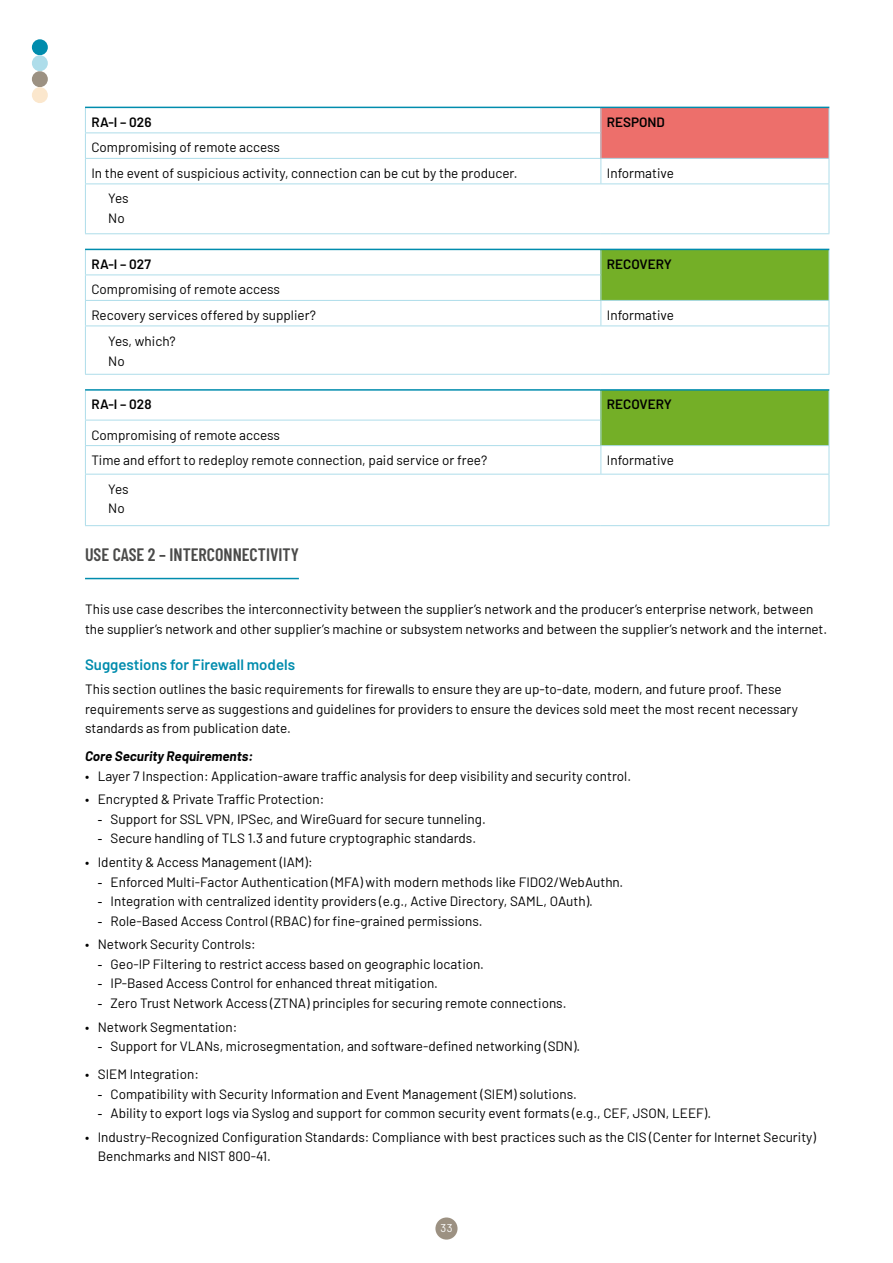
<style>
.page{position:relative;width:893px;height:1263px;background:#fff}
.page>*{position:absolute;margin:0;border:0;box-sizing:border-box;transform-origin:0 0}
.T2{font:600 18px "Barlow Condensed";color:#4a4a49}
.T3{font:600 15px "Barlow";color:#008cad}
.Parag{font:13.5px/19.5px "Barlow";color:#000}
.Parag-2{font:600 13.5px "Barlow";color:#000}
.T4{font:italic 700 13.5px "Barlow";color:#000}
.t1{font:11.25px "Barlow";color:#fff}
.s1{font-family:"Arial"}
</style>
<div class="page">
<div style="left:435px;top:1217px;width:23px;height:22px;background:#9c9182;border-radius:50%"></div>
<div style="left:32px;top:39px;width:16px;height:16px;background:#008cad;border-radius:50%"></div>
<div style="left:32px;top:71px;width:16px;height:16px;background:#9c9182;border-radius:50%"></div>
<div style="left:32px;top:55px;width:16px;height:16px;background:#aeddea;border-radius:50%"></div>
<div style="left:32px;top:87px;width:16px;height:16px;background:#fbe7cd;border-radius:50%"></div>
<hr style="left:85px;top:578px;width:214px;height:1px;background:#008cad">
<div style="left:601px;top:107px;width:228px;height:51px;background:#ed6f6b"></div>
<hr style="left:85px;top:132px;width:516px;height:1px;background:#aeddea">
<hr style="left:601px;top:158px;width:228px;height:1px;background:#aeddea">
<hr style="left:85px;top:158px;width:516px;height:1px;background:#aeddea">
<svg style="left:85px;top:108px;width:1px;height:75px"></svg>
<svg style="left:600px;top:108px;width:1px;height:75px"></svg>
<svg style="left:829px;top:108px;width:1px;height:75px"></svg>
<hr style="left:85px;top:183px;width:516px;height:1px;background:#aeddea">
<hr style="left:85px;top:184px;width:1px;height:49px;background:#aeddea">
<hr style="left:601px;top:183px;width:228px;height:1px;background:#aeddea">
<hr style="left:829px;top:184px;width:1px;height:49px;background:#aeddea">
<hr style="left:85px;top:233px;width:516px;height:1px;background:#aeddea">
<hr style="left:601px;top:233px;width:228px;height:1px;background:#aeddea">
<hr style="left:601px;top:107px;width:228px;height:1px;background:#008cad">
<hr style="left:85px;top:107px;width:516px;height:1px;background:#008cad">
<div style="left:601px;top:249px;width:228px;height:51px;background:#74af27"></div>
<hr style="left:85px;top:275px;width:516px;height:1px;background:#aeddea">
<hr style="left:85px;top:300px;width:516px;height:1px;background:#aeddea">
<svg style="left:85px;top:250px;width:1px;height:76px"></svg>
<hr style="left:601px;top:300px;width:228px;height:1px;background:#aeddea">
<svg style="left:600px;top:250px;width:1px;height:76px"></svg>
<svg style="left:829px;top:250px;width:1px;height:76px"></svg>
<hr style="left:85px;top:326px;width:516px;height:1px;background:#aeddea">
<hr style="left:85px;top:326px;width:1px;height:48px;background:#aeddea">
<hr style="left:601px;top:326px;width:228px;height:1px;background:#aeddea">
<hr style="left:829px;top:326px;width:1px;height:48px;background:#aeddea">
<hr style="left:85px;top:374px;width:516px;height:1px;background:#aeddea">
<hr style="left:601px;top:374px;width:228px;height:1px;background:#aeddea">
<hr style="left:85px;top:249px;width:516px;height:1px;background:#008cad">
<hr style="left:601px;top:249px;width:228px;height:1px;background:#008cad">
<div style="left:601px;top:390px;width:228px;height:56px;background:#74af27"></div>
<hr style="left:85px;top:420px;width:516px;height:1px;background:#aeddea">
<hr style="left:85px;top:445px;width:516px;height:1px;background:#aeddea">
<svg style="left:85px;top:391px;width:1px;height:83px"></svg>
<hr style="left:601px;top:445px;width:228px;height:1px;background:#aeddea">
<svg style="left:600px;top:391px;width:1px;height:83px"></svg>
<svg style="left:829px;top:391px;width:1px;height:83px"></svg>
<hr style="left:85px;top:474px;width:516px;height:1px;background:#aeddea">
<hr style="left:85px;top:474px;width:1px;height:51px;background:#aeddea">
<hr style="left:601px;top:474px;width:228px;height:1px;background:#aeddea">
<hr style="left:829px;top:474px;width:1px;height:51px;background:#aeddea">
<hr style="left:85px;top:525px;width:516px;height:1px;background:#aeddea">
<hr style="left:601px;top:525px;width:228px;height:1px;background:#aeddea">
<hr style="left:85px;top:389px;width:516px;height:2px;background:#008cad">
<hr style="left:601px;top:389px;width:228px;height:2px;background:#008cad">
<p class="Parag-2" style="left:91px;top:112px;width:62px">RA-I – 026</p>
<p class="Parag-2" style="left:607px;top:112px;width:59px">RESPOND</p>
<p class="Parag" style="left:91px;top:137px;width:190px">Compromising of remote access</p>
<p class="Parag" style="left:91px;top:162px;width:428px">In the event of suspicious activity, connection can be cut by the producer.</p>
<p class="Parag" style="left:607px;top:162px;width:68px">Informative</p>
<p class="Parag" style="left:108px;top:188px;width:22px">Yes</p>
<p class="Parag" style="left:108px;top:207px;width:18px">No</p>
<p class="Parag-2" style="left:91px;top:254px;width:61px">RA-I – 027</p>
<p class="Parag-2" style="left:607px;top:254px;width:66px">RECOVERY</p>
<p class="Parag" style="left:91px;top:279px;width:190px">Compromising of remote access</p>
<p class="Parag" style="left:91px;top:304px;width:226px">Recovery services offered by supplier?</p>
<p class="Parag" style="left:607px;top:304px;width:68px">Informative</p>
<p class="Parag" style="left:108px;top:330px;width:69px">Yes, which?</p>
<p class="Parag" style="left:108px;top:350px;width:18px">No</p>
<p class="Parag-2" style="left:91px;top:395px;width:62px">RA-I – 028</p>
<p class="Parag-2" style="left:607px;top:395px;width:66px">RECOVERY</p>
<p class="Parag" style="left:91px;top:424px;width:190px">Compromising of remote access</p>
<p class="Parag" style="left:91px;top:449px;width:397px">Time and effort to redeploy remote connection, paid service or free?</p>
<p class="Parag" style="left:607px;top:449px;width:68px">Informative</p>
<p class="Parag" style="left:108px;top:478px;width:22px">Yes</p>
<p class="Parag" style="left:108px;top:497px;width:18px">No</p>
<p class="T2" style="left:85px;top:541px;width:215px">USE CASE 2 – INTERCONNECTIVITY</p>
<p class="Parag" style="left:85px;top:599px;width:744px">This use case describes the interconnectivity between the supplier’s network and the producer’s enterprise network, between the supplier’s network and other supplier’s machine or subsystem networks and between the supplier’s network and the internet.</p>
<p class="T3" style="left:85px;top:654px;width:212px">Suggestions for Firewall models</p>
<p class="Parag" style="left:85px;top:678px;width:715px">This section outlines the basic requirements for firewalls to ensure they are up-to-date, modern, and future proof. These requirements serve as suggestions and guidelines for providers to ensure the devices sold meet the most recent necessary standards as from publication date.</p>
<p class="T4" style="left:85px;top:746px;width:170px">Core Security Requirements:</p>
<p class="Parag" style="left:85px;top:765px;width:548px">• Layer 7 Inspection: Application-aware traffic analysis for deep visibility and security control.</p>
<p class="Parag" style="left:85px;top:789px;width:241px">• Encrypted &amp; Private Traffic Protection:</p>
<p class="Parag" style="left:98px;top:808px;width:389px"><span class="s1">-</span> Support for SSL VPN, IPSec, and WireGuard for secure tunneling.</p>
<p class="Parag" style="left:98px;top:828px;width:380px"><span class="s1">-</span> Secure handling of TLS 1.3 and future cryptographic standards.</p>
<p class="Parag" style="left:85px;top:851px;width:229px">• Identity &amp; Access Management (IAM):</p>
<p class="Parag" style="left:98px;top:871px;width:527px"><span class="s1">-</span> Enforced Multi-Factor Authentication (MFA) with modern methods like FIDO2/WebAuthn.</p>
<p class="Parag" style="left:98px;top:890px;width:497px"><span class="s1">-</span> Integration with centralized identity providers (e.g., Active Directory, SAML, OAuth).</p>
<p class="Parag" style="left:98px;top:910px;width:386px"><span class="s1">-</span> Role-Based Access Control (RBAC) for fine-grained permissions.</p>
<p class="Parag" style="left:85px;top:934px;width:172px">• Network Security Controls:</p>
<p class="Parag" style="left:98px;top:953px;width:388px"><span class="s1">-</span> Geo-IP Filtering to restrict access based on geographic location.</p>
<p class="Parag" style="left:98px;top:973px;width:341px"><span class="s1">-</span> IP-Based Access Control for enhanced threat mitigation.</p>
<p class="Parag" style="left:98px;top:992px;width:470px"><span class="s1">-</span> Zero Trust Network Access (ZTNA) principles for securing remote connections.</p>
<p class="Parag" style="left:85px;top:1016px;width:154px">• Network Segmentation:</p>
<p class="Parag" style="left:98px;top:1035px;width:484px"><span class="s1">-</span> Support for VLANs, microsegmentation, and software-defined networking (SDN).</p>
<p class="Parag" style="left:85px;top:1063px;width:115px">• SIEM Integration:</p>
<p class="Parag" style="left:98px;top:1083px;width:481px"><span class="s1">-</span> Compatibility with Security Information and Event Management (SIEM) solutions.</p>
<p class="Parag" style="left:98px;top:1102px;width:615px"><span class="s1">-</span> Ability to export logs via Syslog and support for common security event formats (e.g., CEF, JSON, LEEF).</p>
<p class="Parag" style="left:98px;top:1126px;width:720px;text-indent:-13px">• Industry-Recognized Configuration Standards: Compliance with best practices such as the CIS (Center for Internet Security)<br>Benchmarks and NIST 800-41.</p>
<p class="t1" style="left:440px;top:1220px;width:14px">33</p>
</div>
